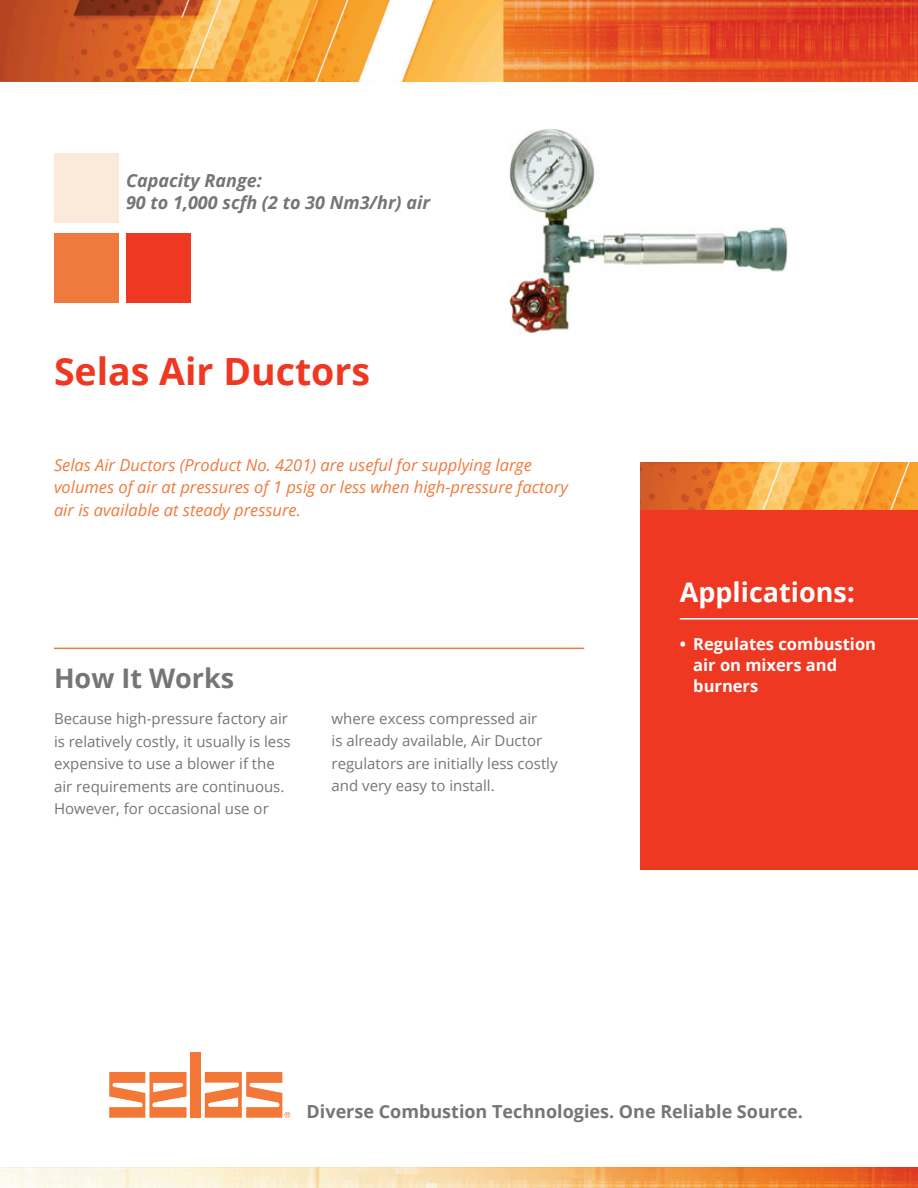
<style>
.page{position:relative;width:918px;height:1188px;background:#fff}
.page>*{position:absolute;margin:0;border:0;box-sizing:border-box;transform-origin:0 0}
.t1{font:700 37.5px "Open Sans";color:#ef3822}
.t2{font:700 27px "Open Sans";color:#fff}
.t3{font:700 27px "Open Sans";color:#767575}
.t4{font:700 18px "Open Sans";color:#767575}
.t5{font:italic 700 18px/22.5px "Open Sans";color:#767575}
.t6{font:italic 16.5px/22.5px "Open Sans";color:#f07a3e}
.t7{font:700 16.5px/21px "Open Sans";color:#fff}
.t8{font:15px/22.5px "Open Sans";color:#767575}
</style>
<div class="page">
<div style="left:641px;top:478px;width:277px;height:392px;background:#ef3822"></div>
<hr style="left:54px;top:648px;width:530px;height:1px;background:#f07a3e">
<div style="left:54px;top:233px;width:64px;height:69px;background:#f07a3e"></div>
<div style="left:126px;top:233px;width:64px;height:69px;background:#ef3822"></div>
<hr style="left:680px;top:618px;width:238px;height:2px;background:#fff">
<div style="left:54px;top:153px;width:64px;height:70px;background:#fbeada"></div>
<img style="left:0;top:0;width:918px;height:82px">
<img style="left:509px;top:129px;width:279px;height:205px">
<img style="left:641px;top:462px;width:277px;height:48px">
<svg style="left:109px;top:1072px;width:78px;height:46px"></svg>
<div style="left:190px;top:1052px;width:11px;height:66px;background:#f37736"></div>
<svg style="left:205px;top:1072px;width:85px;height:46px"></svg>
<img style="left:0;top:1167px;width:918px;height:21px">
<p class="t5" style="left:126px;top:168px;width:305px">Capacity Range:<br>90 to 1,000 scfh (2 to 30 Nm3/hr) air</p>
<p class="t1" style="left:54px;top:345px;width:318px">Selas Air Ductors</p>
<p class="t6" style="left:54px;top:453px;width:515px">Selas Air Ductors (Product No. 4201) are useful for supplying large volumes of air at pressures of 1 psig or less when high-pressure factory air is available at steady pressure.</p>
<p class="t3" style="left:54px;top:660px;width:182px">How It Works</p>
<p class="t8" style="left:54px;top:707px;width:238px">Because high-pressure factory air is relatively costly, it usually is less expensive to use a blower if the air requirements are continuous.<br>However, for occasional use or</p>
<p class="t8" style="left:332px;top:707px;width:228px">where excess compressed air<br>is already available, Air Ductor regulators are initially less costly and very easy to install.</p>
<p class="t2" style="left:680px;top:573px;width:176px">Applications:</p>
<p class="t7" style="left:693px;top:633px;width:184px;text-indent:-14px">• Regulates combustion air on mixers and burners</p>
<p class="t4" style="left:307px;top:1099px;width:498px">Diverse Combustion Technologies. One Reliable Source.</p>
</div>
